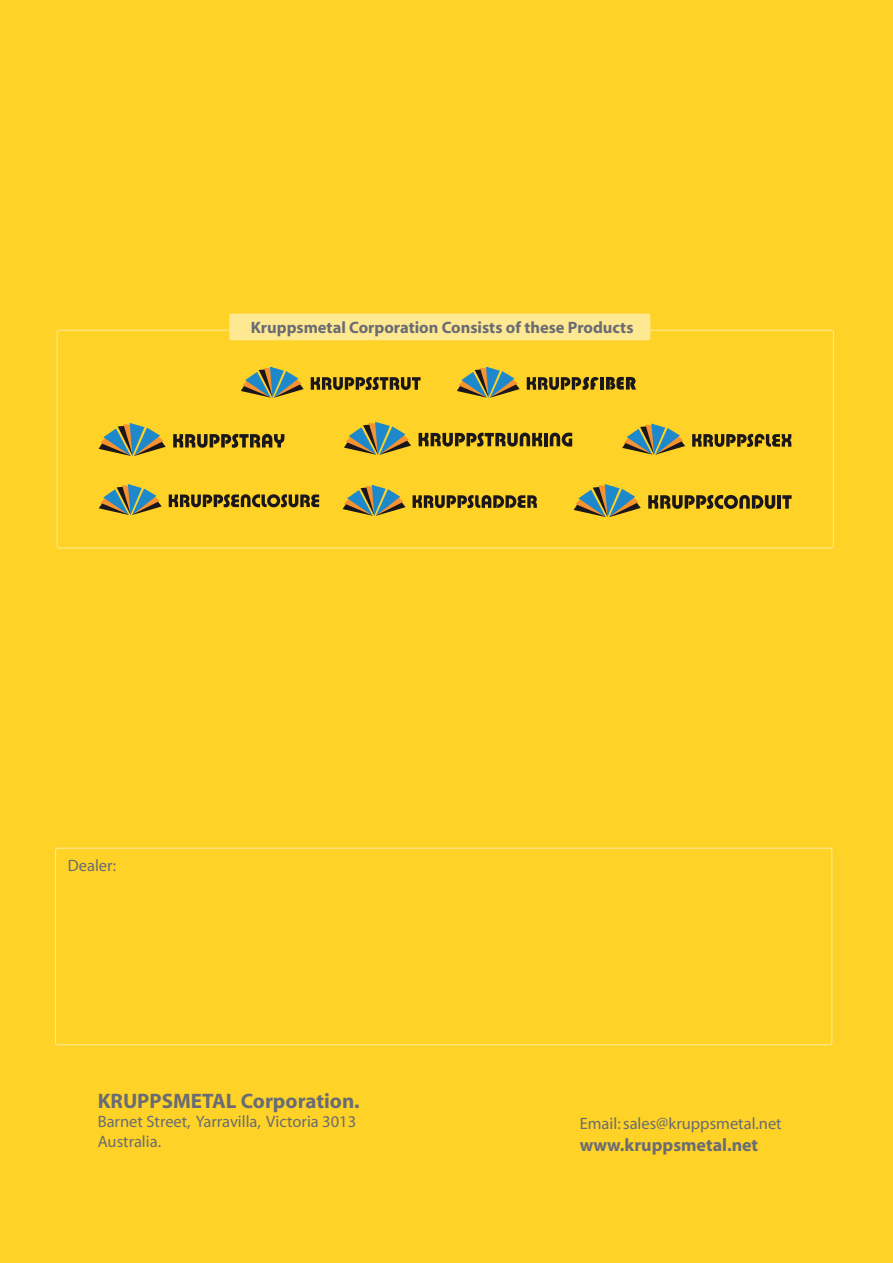
<style>
.page{position:relative;width:893px;height:1263px;background:#fed226}
.page>*{position:absolute;margin:0;border:0;box-sizing:border-box;transform-origin:0 0}
.t1{font:700 21px "Myriad";color:#6a6c73}
.t2{font:700 18px "Myriad";color:#6a6c73}
.t3{font:16.5px/19.8px "Myriad";color:#6a6c73}
.t4{font:700 16.5px "Myriad";color:#6a6c73}
</style>
<div class="page">
<div style="left:55px;top:848px;width:777px;height:197px;border:1px solid #fff;border-radius:2px"></div>
<svg style="left:99px;top:423px;width:67px;height:33px"></svg>
<svg style="left:173px;top:434px;width:111px;height:14px"></svg>
<svg style="left:622px;top:424px;width:63px;height:31px"></svg>
<svg style="left:692px;top:434px;width:99px;height:13px"></svg>
<svg style="left:344px;top:422px;width:67px;height:33px"></svg>
<svg style="left:419px;top:433px;width:123px;height:13px"></svg>
<hr style="left:544px;top:433px;width:4px;height:13px;background:#1a161a">
<svg style="left:550px;top:433px;width:22px;height:13px"></svg>
<svg style="left:99px;top:484px;width:63px;height:31px"></svg>
<svg style="left:169px;top:494px;width:150px;height:13px"></svg>
<svg style="left:574px;top:484px;width:67px;height:33px"></svg>
<svg style="left:648px;top:495px;width:127px;height:14px"></svg>
<hr style="left:777px;top:495px;width:4px;height:14px;background:#1a161a">
<svg style="left:782px;top:495px;width:10px;height:14px"></svg>
<svg style="left:343px;top:485px;width:62px;height:31px"></svg>
<svg style="left:413px;top:495px;width:124px;height:13px"></svg>
<div style="left:229px;top:313px;width:421px;height:27px;background:#fee892;border-radius:2px"></div>
<svg style="left:241px;top:367px;width:63px;height:31px"></svg>
<svg style="left:311px;top:377px;width:110px;height:13px"></svg>
<svg style="left:457px;top:367px;width:63px;height:31px"></svg>
<svg style="left:527px;top:377px;width:109px;height:13px"></svg>
<p class="t4" style="left:251px;top:319px;width:384px">Kruppsmetal Corporation Consists of these Products</p>
<p class="t3" style="left:68px;top:856px;width:50px">Dealer:</p>
<p class="t1" style="left:98px;top:1090px;width:264px">KRUPPSMETAL Corporation.</p>
<p class="t3" style="left:98px;top:1112px;width:260px">Barnet Street, Yarravilla, Victoria 3013<br>Australia.</p>
<p class="t3" style="left:580px;top:1114px;width:203px">Email: sales@kruppsmetal.net</p>
<p class="t2" style="left:580px;top:1135px;width:180px">www.kruppsmetal.net</p>
</div>
